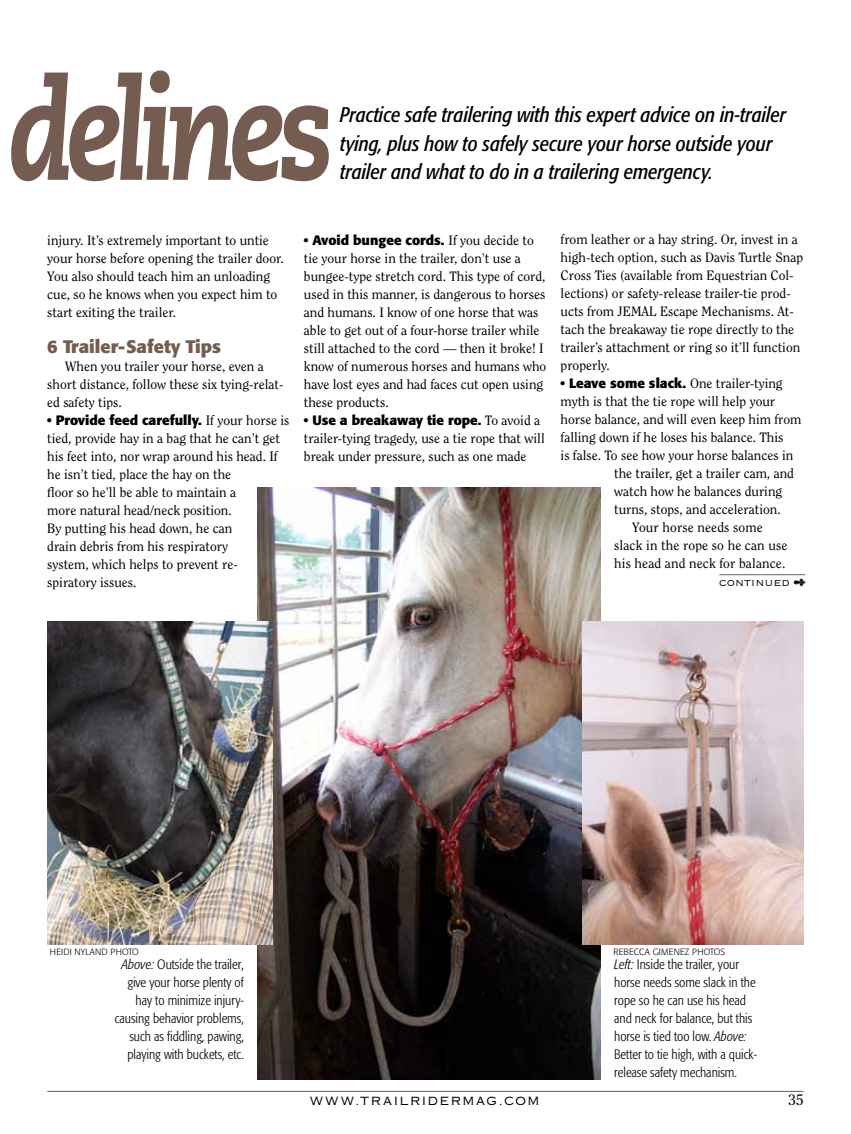
<style>
.page{position:relative;width:851px;height:1134px;background:#fff}
.page>*{position:absolute;margin:0;border:0;box-sizing:border-box;transform-origin:0 0}
.t1{font:italic 800 139.5px "Caecilia";letter-spacing:-.06em;color:#745c50;scale:.8 1}
.t2{font:italic condensed 21px/28.5px "Formata";color:#000}
.t3{font:700 18px "Formata";color:#745c50}
.t4{font:15px "Clearface";color:#000}
.t5{font:13.5px/18px "Clearface";color:#000}
.t6{font:300 condensed 13.5px/18px "Formata";color:#000;text-align:right}
.t7{font:700 13.5px "Formata";color:#000}
.t8{font:13.5px "Copperplate Thirty Two AB";letter-spacing:.11em;color:#000}
.t9{font:13.5px "Copperplate Thirty Two BC";color:#000}
.t10{font:300 9px "Formata";letter-spacing:.01em;color:#000}
.s1{font-family:"Clearface";font-weight:400}
.s2{font-style:italic}
</style>
<div class="page">
<hr style="left:47px;top:1091px;width:756px;height:1px;background:#745c50">
<img style="left:258px;top:487px;width:342px;height:593px">
<hr style="left:719px;top:574px;width:86px;height:1px;background:#745c50">
<img style="left:582px;top:621px;width:221px;height:324px">
<img style="left:47px;top:621px;width:225px;height:324px">
<svg style="left:793px;top:578px;width:13px;height:9px"></svg>
<h1 class="t1" style="left:7px;top:48px;width:410px">delines</h1>
<h2 class="t2" style="left:340px;top:101px;width:448px">Practice safe trailering with this expert advice on in-trailer tying, plus how to safely secure your horse outside your trailer and what to do in a trailering emergency.</h2>
<p class="t5" style="left:47px;top:231px;width:238px">injury. It’s extremely important to untie your horse before opening the trailer door.<br>You also should teach him an unloading cue, so he knows when you expect him to start exiting the trailer.</p>
<h3 class="t3" style="left:47px;top:335px;width:175px">6 Trailer-Safety Tips</h3>
<p class="t5" style="left:47px;top:357px;width:238px;text-indent:18px">When you trailer your horse, even a short distance, follow these six tying-relat&shy;ed safety tips.</p>
<p class="t7" style="left:47px;top:411px;width:244px">• Provide feed carefully. <span class="s1">If your horse is</span></p>
<p class="t5" style="left:47px;top:429px;width:234px">tied, provide hay in a bag that he can’t get his feet into, nor wrap around his head. If he isn’t tied, place the hay on the<br>floor so he’ll be able to maintain a<br>more natural head/neck position.<br>By putting his head down, he can<br>drain debris from his respiratory<br>system, which helps to prevent re&shy;spiratory issues.</p>
<p class="t7" style="left:304px;top:231px;width:231px">• Avoid bungee cords. <span class="s1">If you decide to</span></p>
<p class="t5" style="left:304px;top:249px;width:244px">tie your horse in the trailer, don’t use a bungee-type stretch cord. This type of cord, used in this manner, is dangerous to horses and humans. I know of one horse that was able to get out of a four-horse trailer while still attached to the cord — then it broke! I know of numerous horses and humans who have lost eyes and had faces cut open using these products.</p>
<p class="t7" style="left:304px;top:411px;width:238px">• Use a breakaway tie rope. <span class="s1">To avoid a</span></p>
<p class="t5" style="left:304px;top:429px;width:242px">trailer-tying tragedy, use a tie rope that will break under pressure, such as one made</p>
<p class="t5" style="left:560px;top:231px;width:244px">from leather or a hay string. Or, invest in a high-tech option, such as Davis Turtle Snap Cross Ties (available from Equestrian Col&shy;lections) or safety-release trailer-tie prod&shy;ucts from JEMAL Escape Mechanisms. At&shy;tach the breakaway tie rope directly to the trailer’s attachment or ring so it’ll function properly.</p>
<p class="t7" style="left:560px;top:375px;width:224px">• Leave some slack. <span class="s1">One trailer-tying</span></p>
<p class="t5" style="left:560px;top:393px;width:216px">myth is that the tie rope will help your</p>
<p class="t5" style="left:560px;top:411px;width:242px">horse balance, and will even keep him from</p>
<p class="t5" style="left:560px;top:429px;width:224px">falling down if he loses his balance. This</p>
<p class="t5" style="left:560px;top:447px;width:234px">is false. To see how your horse balances in</p>
<p class="t5" style="left:614px;top:465px;width:181px">the trailer, get a trailer cam, and</p>
<p class="t5" style="left:614px;top:483px;width:170px">watch how he balances during</p>
<p class="t5" style="left:614px;top:501px;width:168px">turns, stops, and acceleration.</p>
<p class="t5" style="left:632px;top:519px;width:132px">Your horse needs some</p>
<p class="t5" style="left:614px;top:536px;width:175px">slack in the rope so he can use</p>
<p class="t5" style="left:614px;top:554px;width:173px">his head and neck for balance.</p>
<p class="t9" style="left:719px;top:575px;width:72px">continued</p>
<p class="t10" style="left:50px;top:946px;width:90px">HEIDI NYLAND PHOTO</p>
<p class="t10" style="left:613px;top:946px;width:113px">REBECCA GIMENEZ PHOTOS</p>
<p class="t6" style="left:115px;top:955px;width:131px"><span class="s2">Above:</span> Outside the trailer, give your horse plenty of hay to minimize injury&shy;causing behavior problems, such as fiddling, pawing, playing with buckets, etc.</p>
<p class="t6" style="left:614px;top:955px;width:144px;text-align:left"><span class="s2">Left:</span> Inside the trailer, your horse needs some slack in the rope so he can use his head and neck for balance, but this horse is tied too low. <span class="s2">Above:<br></span>Better to tie high, with a quick&shy;release safety mechanism.</p>
<p class="t8" style="left:310px;top:1092px;width:231px">WWW.TRAILRIDERMAG.COM</p>
<p class="t4" style="left:788px;top:1091px;width:17px">35</p>
</div>
